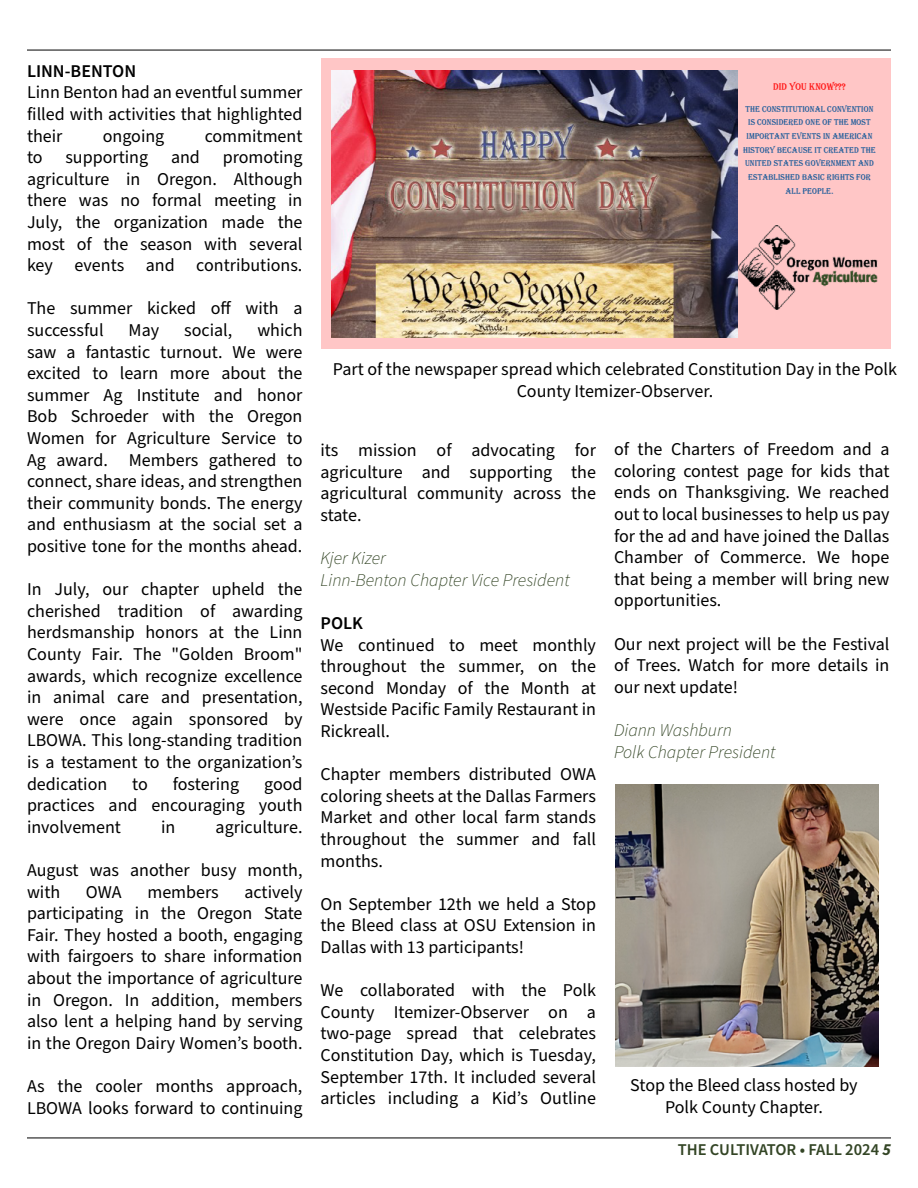
<style>
.page{position:relative;width:918px;height:1188px;background:#fff}
.page>*{position:absolute;margin:0;border:0;box-sizing:border-box;transform-origin:0 0}
.t1{font:18px/21.6px "Source Sans Pro";color:#000;text-align:justify}
.t2{font:italic 300 18px/21.6px "Source Sans Pro";color:#334525}
.t3{font:600 18px "Source Sans Pro";color:#000}
.t4{font:600 16.5px "Source Sans Pro";color:#334525}
.t5{font:10.05px "Algerian";letter-spacing:-.005em;color:#f00;scale:.93 1}
.t6{font:8.7px/13.6px "Algerian";color:#085296;text-align:center;scale:.93 1}
.s1{font-weight:700;font-style:italic}
</style>
<div class="page">
<hr style="left:27px;top:50px;width:864px;height:1px;background:#000">
<hr style="left:27px;top:1138px;width:864px;height:1px;background:#000">
<div style="left:321px;top:58px;width:570px;height:291px;background:#ffc6c6"></div>
<img style="left:331px;top:70px;width:406px;height:268px">
<img style="left:738px;top:226px;width:140px;height:83px">
<img style="left:615px;top:784px;width:264px;height:282px">
<p class="t3" style="left:27px;top:59px;width:111px">LINN-BENTON</p>
<p class="t1" style="left:27px;top:82px;width:277px">Linn Benton had an eventful summer filled with activities that highlighted their</p>
<p class="t1" style="left:103px;top:125px;width:63px">ongoing</p>
<p class="t1" style="left:205px;top:125px;width:99px">commitment</p>
<p class="t1" style="left:27px;top:147px;width:17px">to</p>
<p class="t1" style="left:65px;top:147px;width:84px">supporting</p>
<p class="t1" style="left:171px;top:147px;width:30px">and</p>
<p class="t1" style="left:27px;top:147px;width:277px;text-indent:196px">promoting agriculture in Oregon. Although there was no formal meeting in July, the organization made the most of the season with several key events and contributions.</p>
<p class="t1" style="left:27px;top:298px;width:277px">The summer kicked off with a successful</p>
<p class="t1" style="left:27px;top:320px;width:277px;text-indent:230px">which saw a fantastic turnout. We were excited to learn more about the summer Ag Institute and honor Bob Schroeder with the Oregon Women for Agriculture Service to Ag award. Members gathered to connect, share ideas, and strengthen their community bonds. The energy and enthusiasm at the social set a positive tone for the months ahead.</p>
<p class="t1" style="left:27px;top:579px;width:277px">In July, our chapter upheld the cherished tradition of awarding herdsmanship honors at the Linn County Fair. The "Golden Broom" awards, which recognize excellence in animal care and presentation, were once again sponsored by LBOWA. This long-standing tradition is a testament to the organization’s dedication</p>
<p class="t1" style="left:129px;top:320px;width:32px">May</p>
<p class="t1" style="left:184px;top:320px;width:50px">social,</p>
<p class="t1" style="left:132px;top:773px;width:17px">to</p>
<p class="t1" style="left:173px;top:773px;width:68px">fostering</p>
<p class="t1" style="left:27px;top:773px;width:277px;text-indent:237px">good practices and encouraging youth involvement</p>
<p class="t1" style="left:161px;top:817px;width:16px">in</p>
<p class="t1" style="left:216px;top:817px;width:88px">agriculture.</p>
<p class="t1" style="left:27px;top:860px;width:277px">August was another busy month, with</p>
<p class="t1" style="left:27px;top:881px;width:277px;text-indent:218px">actively participating in the Oregon State Fair. They hosted a booth, engaging with fairgoers to share information about the importance of agriculture in Oregon. In addition, members also lent a helping hand by serving in the Oregon Dairy Women’s booth.</p>
<p class="t1" style="left:27px;top:1076px;width:277px">As the cooler months approach,<br>LBOWA looks forward to continuing</p>
<p class="t1" style="left:86px;top:881px;width:37px">OWA</p>
<p class="t1" style="left:147px;top:881px;width:73px">members</p>
<p class="t5" style="left:773px;top:81px;width:80px">DID YOU KNOW???</p>
<p class="t6" style="left:743px;top:102px;width:144px">THE CONSTITUTIONAL CONVENTION<br>IS CONSIDERED ONE OF THE MOST<br>IMPORTANT EVENTS IN AMERICAN<br>HISTORY BECAUSE IT CREATED THE<br>UNITED STATES GOVERNMENT AND<br>ESTABLISHED BASIC RIGHTS FOR<br>ALL PEOPLE.</p>
<p class="t1" style="left:333px;top:359px;width:566px;text-align:center">Part of the newspaper spread which celebrated Constitution Day in the Polk<br>County Itemizer-Observer.</p>
<p class="t1" style="left:321px;top:440px;width:277px">its mission of advocating for agriculture and supporting the agricultural community across the state.</p>
<p class="t2" style="left:321px;top:548px;width:251px">Kjer Kizer<br>Linn-Benton Chapter Vice President</p>
<p class="t3" style="left:321px;top:611px;width:44px">POLK</p>
<p class="t1" style="left:321px;top:634px;width:277px">We continued to meet monthly throughout the summer, on the second Monday of the Month at Westside Pacific Family Restaurant in Rickreall.</p>
<p class="t1" style="left:321px;top:764px;width:277px">Chapter members distributed OWA coloring sheets at the Dallas Farmers Market and other local farm stands throughout the summer and fall months.</p>
<p class="t1" style="left:321px;top:894px;width:277px">On September 12th we held a Stop the Bleed class at OSU Extension in Dallas with 13 participants!</p>
<p class="t1" style="left:321px;top:980px;width:277px">We collaborated with the Polk County Itemizer-Observer on a two-page spread that celebrates Constitution Day, which is Tuesday, September 17th. It included several articles including a Kid’s Outline</p>
<p class="t1" style="left:614px;top:439px;width:277px">of the Charters of Freedom and a coloring contest page for kids that ends on Thanksgiving. We reached out to local businesses to help us pay for the ad and have joined the Dallas Chamber of Commerce. We hope that being a member will bring new opportunities.</p>
<p class="t1" style="left:614px;top:633px;width:277px">Our next project will be the Festival of Trees. Watch for more details in our next update!</p>
<p class="t2" style="left:614px;top:720px;width:163px">Diann Washburn<br>Polk Chapter President</p>
<p class="t1" style="left:630px;top:1075px;width:229px;text-align:center">Stop the Bleed class hosted by<br>Polk County Chapter.</p>
<p class="t4" style="left:678px;top:1139px;width:215px">THE CULTIVATOR • FALL 2024 <span class="s1">5</span></p>
</div>
